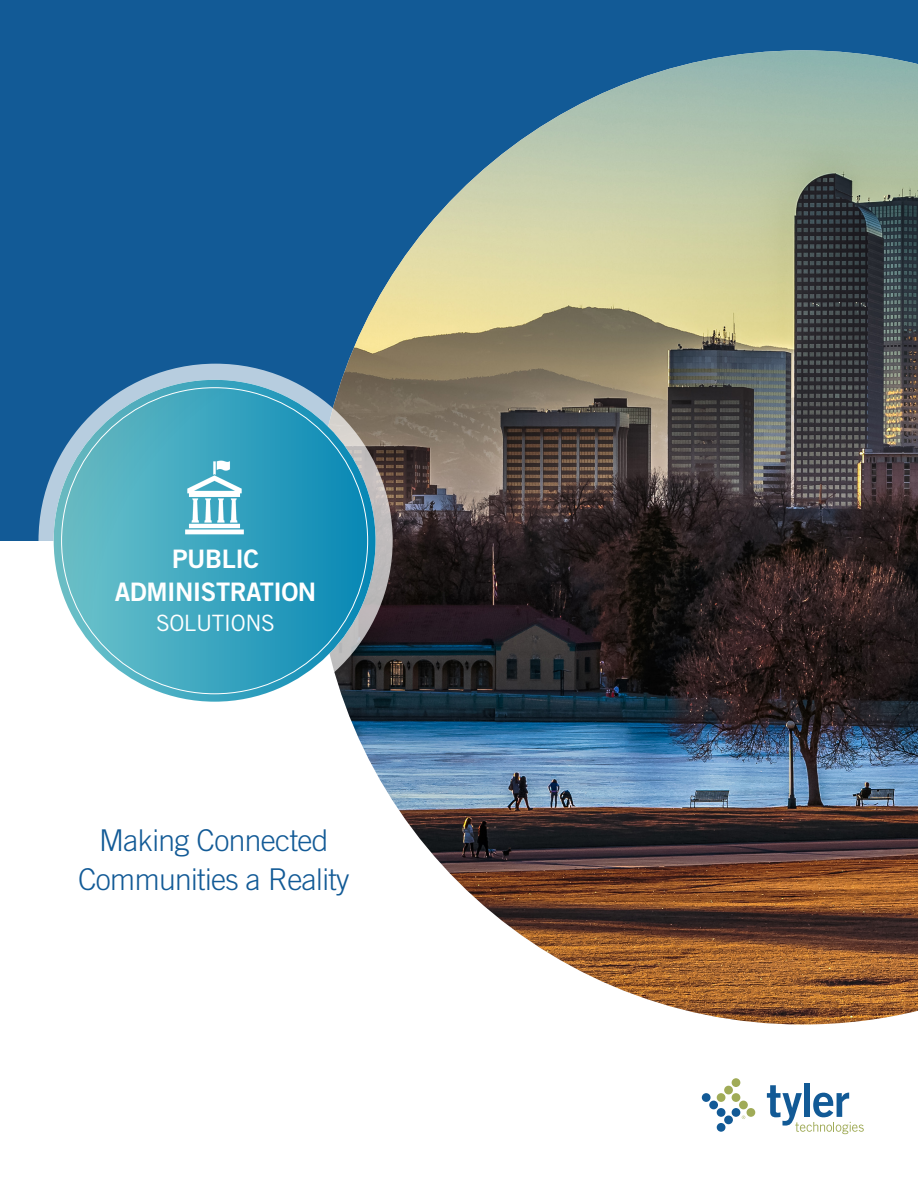
<style>
.page{position:relative;width:918px;height:1188px;background:#fff}
.page>*{position:absolute;margin:0;border:0;box-sizing:border-box;transform-origin:0 0}
.t1{font:300 30px/39px "Trade Gothic LT Std";letter-spacing:-.02em;color:#125a96;text-align:center}
.t2{font:25.5px/33px "Trade Gothic LT Std Bd 2";letter-spacing:-.02em;color:#fff;text-align:center}
.t3{font:22.5px "Trade Gothic LT Std";letter-spacing:-.02em;color:#fff}
</style>
<div class="page">
<div style="left:0;top:0;width:918px;height:540px;background:#125a96"></div>
<img style="left:341px;top:50px;width:577px;height:975px">
<div style="left:804px;top:1084px;width:6px;height:33px;background:#125a96"></div>
<div style="left:702px;top:1093px;width:9px;height:9px;background:#125a96;border-radius:50%"></div>
<div style="left:709px;top:1101px;width:9px;height:8px;background:#125a96;border-radius:50%"></div>
<div style="left:717px;top:1108px;width:8px;height:9px;background:#125a96;border-radius:50%"></div>
<div style="left:717px;top:1123px;width:8px;height:9px;background:#125a96;border-radius:50%"></div>
<div style="left:724px;top:1116px;width:9px;height:8px;background:#125a96;border-radius:50%"></div>
<div style="left:732px;top:1108px;width:8px;height:9px;background:#125a96;border-radius:50%"></div>
<div style="left:717px;top:1093px;width:8px;height:9px;background:#a0ab57;border-radius:50%"></div>
<div style="left:724px;top:1086px;width:9px;height:8px;background:#a0ab57;border-radius:50%"></div>
<div style="left:732px;top:1093px;width:8px;height:9px;background:#a0ab57;border-radius:50%"></div>
<div style="left:739px;top:1101px;width:9px;height:8px;background:#a0ab57;border-radius:50%"></div>
<div style="left:747px;top:1108px;width:8px;height:9px;background:#a0ab57;border-radius:50%"></div>
<div style="left:732px;top:1078px;width:8px;height:9px;background:#a0ab57;border-radius:50%"></div>
<svg style="left:767px;top:1085px;width:97px;height:49px"></svg>
<svg style="left:38px;top:364px;width:355px;height:354px"></svg>
<svg style="left:54px;top:380px;width:322px;height:322px;background:#53a8be"></svg>
<img style="left:176px;top:459px;width:78px;height:78px">
<p class="t2" style="left:115px;top:542px;width:203px">PUBLIC<br>ADMINISTRATION</p>
<p class="t3" style="left:156px;top:610px;width:120px">SOLUTIONS</p>
<p class="t1" style="left:78px;top:820px;width:273px">Making Connected<br>Communities a Reality</p>
</div>
